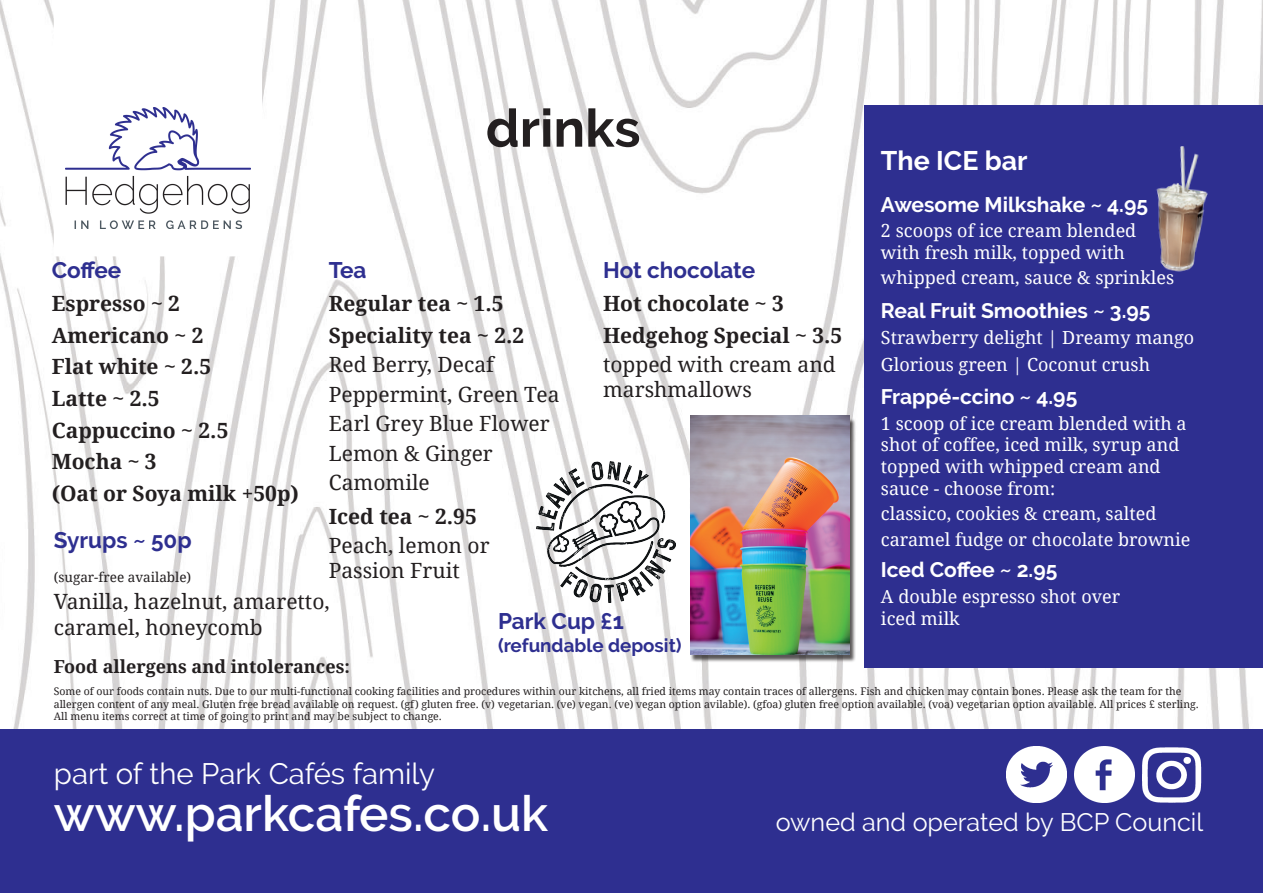
<style>
.page{position:relative;width:1263px;height:893px;background:#fff}
.page>*{position:absolute;margin:0;border:0;box-sizing:border-box;transform-origin:0 0}
.t1{font:700 52.5px "Raleway";color:#231f20}
.t2{font:600 49.5px "Raleway";color:#fff}
.t3{font:29.47px "Raleway";color:#fff}
.t4{font:700 26.85px "Raleway";color:#fff}
.t5{font:25.28px "Raleway";color:#fff}
.t6{font:700 22.5px "Raleway";color:#2e2f90}
.t7{font:21px/29.5px "Droid Serif";color:#231f20}
.t8{font:700 21px/31.6px "Droid Serif";color:#231f20}
.t9{font:700 21px "Raleway";color:#fff}
.t10{font:700 18.75px "Raleway";color:#2e2f90}
.t11{font:18px/21.6px "Droid Serif";color:#fff}
.t12{font:700 18px "Droid Serif";color:#231f20}
.t13{font:13.5px "Droid Serif";color:#231f20}
.t14{font:10.5px/12.6px "Droid Serif";color:#231f20}
</style>
<div class="page">
<img style="left:0;top:0;width:1263px;height:730px">
<div style="left:0;top:730px;width:1263px;height:163px;background:#2e2f90"></div>
<img style="left:1075px;top:746px;width:59px;height:56px">
<img style="left:1007px;top:746px;width:59px;height:57px">
<img style="left:1143px;top:747px;width:59px;height:56px">
<svg style="left:54px;top:0;width:208px;height:256px"></svg>
<img style="left:65px;top:107px;width:186px;height:121px">
<div style="left:864px;top:106px;width:399px;height:562px;background:#2e2f90"></div>
<img style="left:1156px;top:146px;width:52px;height:126px">
<div style="left:690px;top:418px;width:166px;height:245px;background:#231f20;opacity:.75"></div>
<img style="left:690px;top:416px;width:160px;height:239px">
<img style="left:536px;top:461px;width:140px;height:141px">
<h1 class="t1" style="left:486px;top:98px;width:156px">drinks</h1>
<h3 class="t4" style="left:881px;top:145px;width:148px">The ICE bar</h3>
<h3 class="t9" style="left:881px;top:192px;width:269px">Awesome Milkshake ~ 4.95</h3>
<h3 class="t11" style="left:881px;top:220px;width:257px">2 scoops of ice cream blended with fresh milk, topped with</h3>
<h3 class="t11" style="left:881px;top:267px;width:295px">whipped cream, sauce &amp; sprinkles</h3>
<h3 class="t9" style="left:881px;top:298px;width:271px">Real Fruit Smoothies ~ 3.95</h3>
<h3 class="t11" style="left:881px;top:323px;width:315px;line-height:27px">Strawberry delight | Dreamy mango<br>Glorious green | Coconut crush</h3>
<h3 class="t9" style="left:881px;top:384px;width:198px">Frappé-ccino ~ 4.95</h3>
<h3 class="t11" style="left:881px;top:412px;width:307px">1 scoop of ice cream blended with a shot of coffee, iced milk, syrup and topped with whipped cream and sauce - choose from:</h3>
<h3 class="t11" style="left:881px;top:501px;width:311px;line-height:25.2px">classico, cookies &amp; cream, salted caramel fudge or chocolate brownie</h3>
<h3 class="t9" style="left:881px;top:558px;width:178px">Iced Coffee ~ 2.95</h3>
<h3 class="t11" style="left:881px;top:585px;width:241px">A double espresso shot over</h3>
<h3 class="t6" style="left:52px;top:257px;width:71px">Coffee</h3>
<h3 class="t8" style="left:52px;top:287px;width:249px">Espresso ~ 2<br>Americano ~ 2<br>Flat white ~ 2.5<br>Latte ~ 2.5<br>Cappuccino ~ 2.5<br>Mocha ~ 3<br>(Oat or Soya milk +50p)</h3>
<h3 class="t6" style="left:603px;top:257px;width:154px">Hot chocolate</h3>
<h3 class="t8" style="left:603px;top:287px;width:241px">Hot chocolate ~ 3<br>Hedgehog Special ~ 3.5</h3>
<h3 class="t7" style="left:603px;top:352px;width:234px;line-height:25.2px">topped with cream and marshmallows</h3>
<h3 class="t6" style="left:329px;top:257px;width:39px">Tea</h3>
<h3 class="t8" style="left:329px;top:287px;width:197px">Regular tea ~ 1.5<br>Speciality tea ~ 2.2</h3>
<h3 class="t7" style="left:329px;top:349px;width:232px">Red Berry, Decaf<br>Peppermint, Green Tea<br>Earl Grey Blue Flower<br>Lemon &amp; Ginger<br>Camomile</h3>
<h3 class="t8" style="left:329px;top:500px;width:149px">Iced tea ~ 2.95</h3>
<h3 class="t7" style="left:329px;top:533px;width:162px;line-height:25.2px">Peach, lemon or<br>Passion Fruit</h3>
<h3 class="t6" style="left:54px;top:528px;width:139px">Syrups ~ 50p</h3>
<p class="t13" style="left:54px;top:568px;width:139px">(sugar-free available)</p>
<h3 class="t7" style="left:54px;top:589px;width:277px;line-height:25.2px">Vanilla, hazelnut, amaretto, caramel, honeycomb</h3>
<h3 class="t6" style="left:498px;top:609px;width:127px">Park Cup £1</h3>
<h3 class="t11" style="left:881px;top:607px;width:80px">iced milk</h3>
<h3 class="t10" style="left:498px;top:635px;width:185px">(refundable deposit)</h3>
<h3 class="t12" style="left:54px;top:654px;width:298px">Food allergens and intolerances:</h3>
<p class="t14" style="left:54px;top:685px;width:1146px">Some of our foods contain nuts. Due to our multi-functional cooking facilities and procedures within our kitchens, all fried items may contain traces of allergens. Fish and chicken may contain bones. Please ask the team for the allergen content of any meal. Gluten free bread available on request. (gf) gluten free. (v) vegetarian. (ve) vegan. (ve) vegan option avilable). (gfoa) gluten free option available. (voa) vegetarian option available. All prices £ sterling.<br>All menu items correct at time of going to print and may be subject to change.</p>
<h3 class="t3" style="left:54px;top:757px;width:383px">part of the Park Cafés family</h3>
<h2 class="t2" style="left:54px;top:785px;width:496px">www.parkcafes.co.uk</h2>
<h3 class="t5" style="left:776px;top:807px;width:429px">owned and operated by BCP Council</h3>
</div>
